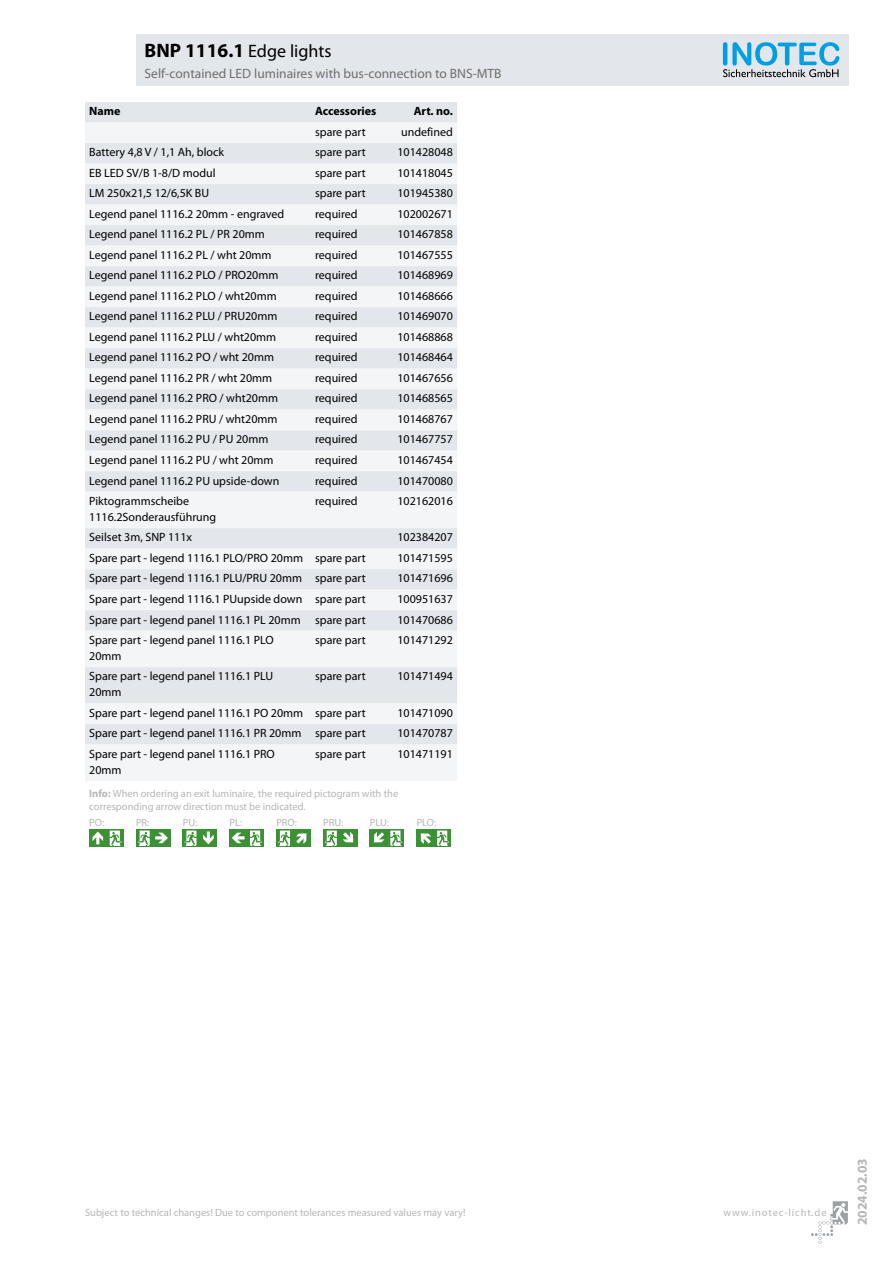
<style>
.page{position:relative;width:893px;height:1263px;background:#fff}
.page>*{position:absolute;margin:0;border:0;box-sizing:border-box;transform-origin:0 0}
.t1{font:18px "Myriad Pro";color:#000}
.t2{font:13.5px "Myriad Pro";color:#706f6f}
.t3{font:700 13.5px "Myriad Pro";color:#b6b6ba}
.t4{font:12px/15.9px "Myriad Pro";color:#000}
.t5{font:700 12px "Myriad Pro";color:#000}
.t6{font:10.5px/12.6px "Myriad Pro";color:#b6b6ba}
.t7{font:10.5px "Myriad Pro";letter-spacing:.08em;color:#b6b6ba}
.s1{font-weight:700;font-size:19.5px}
.s2{font-weight:700}
</style>
<div class="page">
<svg style="left:811px;top:1201px;width:37px;height:43px"></svg>
<div style="left:136px;top:34px;width:712px;height:51px;background:#e3e6ea"></div>
<svg style="left:723px;top:42px;width:116px;height:35px"></svg>
<div style="left:85px;top:102px;width:372px;height:21px;background:#e3e6ea"></div>
<svg style="left:85px;top:123px;width:372px;height:658px;fill:#f4f5f7"></svg>
<svg style="left:106px;top:829px;width:17px;height:17px"></svg>
<svg style="left:110px;top:830px;width:12px;height:16px"></svg>
<div style="left:89px;top:829px;width:17px;height:17px;background:#3c9035"></div>
<svg style="left:93px;top:831px;width:10px;height:13px"></svg>
<div style="left:136px;top:829px;width:17px;height:17px;background:#3c9035"></div>
<div style="left:153px;top:829px;width:17px;height:17px;background:#3c9035"></div>
<svg style="left:138px;top:830px;width:30px;height:16px"></svg>
<svg style="left:183px;top:829px;width:17px;height:17px"></svg>
<svg style="left:184px;top:830px;width:12px;height:16px"></svg>
<div style="left:200px;top:829px;width:17px;height:17px;background:#3c9035"></div>
<svg style="left:203px;top:831px;width:11px;height:13px"></svg>
<div style="left:230px;top:829px;width:17px;height:17px;background:#3c9035"></div>
<div style="left:247px;top:829px;width:17px;height:17px;background:#3c9035"></div>
<svg style="left:232px;top:830px;width:30px;height:16px"></svg>
<div style="left:276px;top:829px;width:17px;height:17px;background:#3c9035"></div>
<svg style="left:278px;top:830px;width:12px;height:16px"></svg>
<div style="left:293px;top:829px;width:17px;height:17px;background:#3c9035"></div>
<svg style="left:296px;top:833px;width:10px;height:11px"></svg>
<div style="left:323px;top:829px;width:17px;height:17px;background:#3c9035"></div>
<svg style="left:325px;top:830px;width:12px;height:16px"></svg>
<div style="left:340px;top:829px;width:17px;height:17px;background:#3c9035"></div>
<svg style="left:343px;top:832px;width:10px;height:10px"></svg>
<div style="left:387px;top:829px;width:17px;height:17px;background:#3c9035"></div>
<div style="left:370px;top:829px;width:17px;height:17px;background:#3c9035"></div>
<svg style="left:374px;top:830px;width:28px;height:16px"></svg>
<div style="left:434px;top:829px;width:17px;height:17px;background:#3c9035"></div>
<svg style="left:437px;top:830px;width:12px;height:16px"></svg>
<div style="left:417px;top:829px;width:17px;height:17px;background:#3c9035"></div>
<svg style="left:421px;top:833px;width:10px;height:11px"></svg>
<h1 class="t1" style="left:145px;top:40px;width:188px"><span class="s1">BNP 1116.1</span> Edge lights</h1>
<p class="t2" style="left:145px;top:65px;width:359px">Self-contained LED luminaires with bus-connection to BNS-MTB</p>
<p class="t5" style="left:89px;top:103px;width:33px">Name</p>
<p class="t5" style="left:315px;top:103px;width:63px">Accessories</p>
<p class="t5" style="left:414px;top:103px;width:41px">Art. no.</p>
<p class="t4" style="left:315px;top:124px;width:52px">spare part</p>
<p class="t4" style="left:401px;top:124px;width:53px">undefined</p>
<p class="t4" style="left:89px;top:144px;width:136px">Battery 4,8 V / 1,1 Ah, block</p>
<p class="t4" style="left:315px;top:144px;width:52px">spare part</p>
<p class="t4" style="left:397px;top:144px;width:57px">101428048</p>
<p class="t4" style="left:89px;top:165px;width:128px">EB LED SV/B 1-8/D modul</p>
<p class="t4" style="left:315px;top:165px;width:52px">spare part</p>
<p class="t4" style="left:397px;top:165px;width:57px">101418045</p>
<p class="t4" style="left:89px;top:185px;width:121px">LM 250x21,5 12/6,5K BU</p>
<p class="t4" style="left:315px;top:185px;width:52px">spare part</p>
<p class="t4" style="left:397px;top:185px;width:57px">101945380</p>
<p class="t4" style="left:89px;top:206px;width:197px">Legend panel 1116.2 20mm - engraved</p>
<p class="t4" style="left:315px;top:206px;width:44px">required</p>
<p class="t4" style="left:397px;top:206px;width:57px">102002671</p>
<p class="t4" style="left:89px;top:226px;width:177px">Legend panel 1116.2 PL / PR 20mm</p>
<p class="t4" style="left:315px;top:226px;width:44px">required</p>
<p class="t4" style="left:397px;top:226px;width:57px">101467858</p>
<p class="t4" style="left:89px;top:247px;width:184px">Legend panel 1116.2 PL / wht 20mm</p>
<p class="t4" style="left:315px;top:247px;width:44px">required</p>
<p class="t4" style="left:397px;top:247px;width:57px">101467555</p>
<p class="t4" style="left:89px;top:267px;width:191px">Legend panel 1116.2 PLO / PRO20mm</p>
<p class="t4" style="left:315px;top:267px;width:44px">required</p>
<p class="t4" style="left:397px;top:267px;width:57px">101468969</p>
<p class="t4" style="left:89px;top:288px;width:189px">Legend panel 1116.2 PLO / wht20mm</p>
<p class="t4" style="left:315px;top:288px;width:44px">required</p>
<p class="t4" style="left:397px;top:288px;width:57px">101468666</p>
<p class="t4" style="left:89px;top:308px;width:190px">Legend panel 1116.2 PLU / PRU20mm</p>
<p class="t4" style="left:315px;top:308px;width:44px">required</p>
<p class="t4" style="left:397px;top:308px;width:57px">101469070</p>
<p class="t4" style="left:89px;top:329px;width:188px">Legend panel 1116.2 PLU / wht20mm</p>
<p class="t4" style="left:315px;top:329px;width:44px">required</p>
<p class="t4" style="left:397px;top:329px;width:57px">101468868</p>
<p class="t4" style="left:89px;top:349px;width:186px">Legend panel 1116.2 PO / wht 20mm</p>
<p class="t4" style="left:315px;top:349px;width:44px">required</p>
<p class="t4" style="left:397px;top:349px;width:57px">101468464</p>
<p class="t4" style="left:89px;top:370px;width:184px">Legend panel 1116.2 PR / wht 20mm</p>
<p class="t4" style="left:315px;top:370px;width:44px">required</p>
<p class="t4" style="left:397px;top:370px;width:57px">101467656</p>
<p class="t4" style="left:89px;top:390px;width:190px">Legend panel 1116.2 PRO / wht20mm</p>
<p class="t4" style="left:315px;top:390px;width:44px">required</p>
<p class="t4" style="left:397px;top:390px;width:57px">101468565</p>
<p class="t4" style="left:89px;top:411px;width:190px">Legend panel 1116.2 PRU / wht20mm</p>
<p class="t4" style="left:315px;top:411px;width:44px">required</p>
<p class="t4" style="left:397px;top:411px;width:57px">101468767</p>
<p class="t4" style="left:89px;top:431px;width:181px">Legend panel 1116.2 PU / PU 20mm</p>
<p class="t4" style="left:315px;top:431px;width:44px">required</p>
<p class="t4" style="left:397px;top:431px;width:57px">101467757</p>
<p class="t4" style="left:89px;top:452px;width:186px">Legend panel 1116.2 PU / wht 20mm</p>
<p class="t4" style="left:315px;top:452px;width:44px">required</p>
<p class="t4" style="left:397px;top:452px;width:57px">101467454</p>
<p class="t4" style="left:89px;top:472px;width:192px">Legend panel 1116.2 PU upside-down</p>
<p class="t4" style="left:315px;top:472px;width:44px">required</p>
<p class="t4" style="left:397px;top:472px;width:57px">101470080</p>
<p class="t4" style="left:89px;top:493px;width:128px">Piktogrammscheibe<br>1116.2Sonderausführung</p>
<p class="t4" style="left:315px;top:493px;width:44px">required</p>
<p class="t4" style="left:397px;top:493px;width:57px">102162016</p>
<p class="t4" style="left:89px;top:529px;width:104px">Seilset 3m, SNP 111x</p>
<p class="t4" style="left:397px;top:529px;width:57px">102384207</p>
<p class="t4" style="left:89px;top:550px;width:278px">Spare part - legend 1116.1 PLO/PRO 20mm spare part</p>
<p class="t4" style="left:397px;top:550px;width:57px">101471595</p>
<p class="t4" style="left:89px;top:570px;width:278px">Spare part - legend 1116.1 PLU/PRU 20mm spare part</p>
<p class="t4" style="left:397px;top:570px;width:57px">101471696</p>
<p class="t4" style="left:89px;top:591px;width:278px">Spare part - legend 1116.1 PUupside down spare part</p>
<p class="t4" style="left:397px;top:591px;width:57px">100951637</p>
<p class="t4" style="left:89px;top:611px;width:278px">Spare part - legend panel 1116.1 PL 20mm spare part</p>
<p class="t4" style="left:397px;top:611px;width:57px">101470686</p>
<p class="t4" style="left:89px;top:632px;width:186px">Spare part - legend panel 1116.1 PLO<br>20mm</p>
<p class="t4" style="left:315px;top:632px;width:52px">spare part</p>
<p class="t4" style="left:397px;top:632px;width:57px">101471292</p>
<p class="t4" style="left:89px;top:668px;width:185px">Spare part - legend panel 1116.1 PLU<br>20mm</p>
<p class="t4" style="left:315px;top:668px;width:52px">spare part</p>
<p class="t4" style="left:397px;top:668px;width:57px">101471494</p>
<p class="t4" style="left:89px;top:705px;width:278px">Spare part - legend panel 1116.1 PO 20mm spare part</p>
<p class="t4" style="left:397px;top:705px;width:57px">101471090</p>
<p class="t4" style="left:89px;top:725px;width:278px">Spare part - legend panel 1116.1 PR 20mm spare part</p>
<p class="t4" style="left:397px;top:725px;width:57px">101470787</p>
<p class="t4" style="left:89px;top:746px;width:187px">Spare part - legend panel 1116.1 PRO<br>20mm</p>
<p class="t4" style="left:315px;top:746px;width:52px">spare part</p>
<p class="t4" style="left:397px;top:746px;width:57px">101471191</p>
<p class="t6" style="left:89px;top:787px;width:310px"><span class="s2">Info:</span> When ordering an exit luminaire, the required pictogram with the corresponding arrow direction must be indicated.</p>
<p class="t6" style="left:89px;top:816px;width:16px">PO:</p>
<p class="t6" style="left:136px;top:816px;width:15px">PR:</p>
<p class="t6" style="left:183px;top:816px;width:16px">PU:</p>
<p class="t6" style="left:230px;top:816px;width:14px">PL:</p>
<p class="t6" style="left:276px;top:816px;width:22px">PRO:</p>
<p class="t6" style="left:323px;top:816px;width:22px">PRU:</p>
<p class="t6" style="left:370px;top:816px;width:21px">PLU:</p>
<p class="t6" style="left:417px;top:816px;width:21px">PLO:</p>
<p class="t6" style="left:85px;top:1205px;width:382px">Subject to technical changes! Due to component tolerances measured values may vary!</p>
<p class="t7" style="left:723px;top:1205px;width:105px">www.inotec-licht.de</p>
<p class="t3" style="left:854px;top:1225px;width:68px;rotate:-90deg">2024.02.03</p>
</div>
